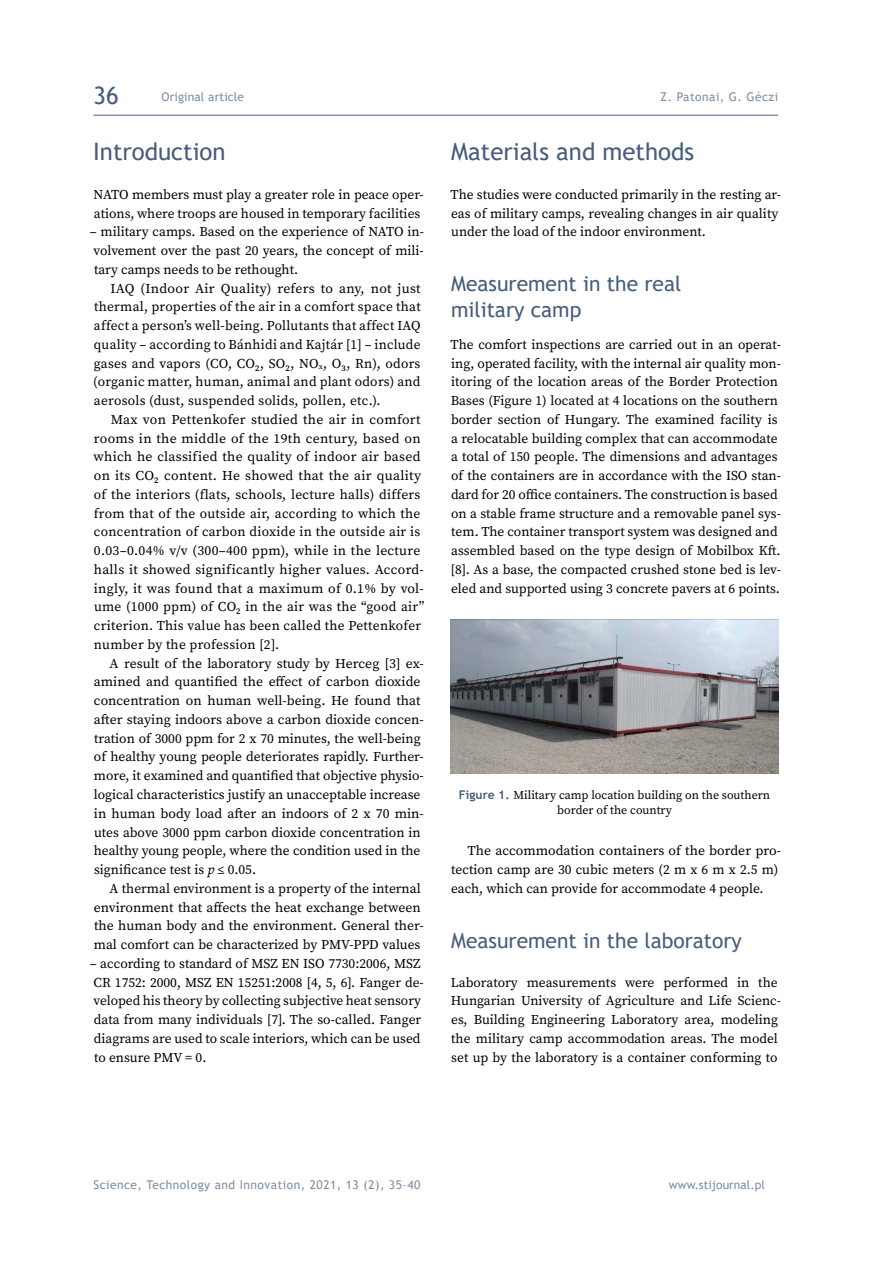
<style>
.page{position:relative;width:893px;height:1263px;background:#fff}
.page>*{position:absolute;margin:0;border:0;box-sizing:border-box;transform-origin:0 0}
.t1{font:24px "Trebuchet MS";color:#465e7c}
.t2{font:21px/25.2px "Trebuchet MS";color:#465e7c}
.t3{font:13.5px/18.8px "Source Serif Pro";color:#000}
.t4{font:13.5px/18.8px "Source Serif Pro";letter-spacing:.02em;color:#000}
.t5{font:12px/15px "Source Serif Pro";color:#000;text-align:center}
.t6{font:12px "Trebuchet MS";letter-spacing:.04em;color:#7d8ea3}
.t7{font:12px "Trebuchet MS";color:#7d8ea3}
.t8{font:12px "Trebuchet MS";letter-spacing:.01em;color:#7d8ea3}
.s1{font-style:italic}
.s2{font-family:"Trebuchet MS";font-weight:700;color:#465e7c}
</style>
<div class="page">
<hr style="left:94px;top:115px;width:684px;height:1px;background:#465e7c">
<img style="left:451px;top:619px;width:327px;height:154px">
<h1 class="t1" style="left:94px;top:80px;width:27px">36</h1>
<p class="t8" style="left:162px;top:89px;width:84px">Original article</p>
<p class="t6" style="left:661px;top:89px;width:119px">Z. Patonai, G. Géczi</p>
<h1 class="t1" style="left:93px;top:137px;width:134px">Introduction</h1>
<p class="t3" style="left:94px;top:185px;width:332px">NATO members must play a greater role in peace oper&shy;ations, where troops are housed in temporary facilities</p>
<p class="t3" style="left:90px;top:223px;width:336px;text-align:justify">– military camps. Based on the experience of NATO in&shy;volvement over the past 20 years, the concept of mili&shy;tary camps needs to be rethought.</p>
<p class="t3" style="left:93px;top:279px;width:329px;text-align:justify;text-indent:17px">IAQ (Indoor Air Quality) refers to any, not just thermal, properties of the air in a comfort space that affect a person’s well-being. Pollutants that affect IAQ quality – according to Bánhidi and Kajtár [1] – include gases and vapors (CO, CO₂, SO₂, NO<sub>x</sub>, O₃, Rn), odors (organic matter, human, animal and plant odors) and aerosols (dust, suspended solids, pollen, etc.).</p>
<p class="t4" style="left:94px;top:410px;width:332px;text-indent:17px">Max von Pettenkofer studied the air in comfort rooms in the middle of the 19th century, based on which he classified the quality of indoor air based on its CO₂ content. He showed that the air quality of the interiors (flats, schools, lecture halls) differs from that of the outside air, according to which the concentration of carbon dioxide in the outside air is 0.03–0.04% v/v (300–400 ppm), while in the lecture halls it showed significantly higher values. Accord&shy;ingly, it was found that a maximum of 0.1% by vol&shy;ume (1000 ppm) of CO₂ in the air was the “good air” criterion. This value has been called the Pettenkofer number by the profession [2].</p>
<p class="t3" style="left:94px;top:654px;width:332px;text-indent:16px">A result of the laboratory study by Herceg [3] ex&shy;amined and quantified the effect of carbon dioxide concentration on human well-being. He found that after staying indoors above a carbon dioxide concen&shy;tration of 3000 ppm for 2 x 70 minutes, the well-being of healthy young people deteriorates rapidly. Further&shy;more, it examined and quantified that objective physio&shy;logical characteristics justify an unacceptable increase in human body load after an indoors of 2 x 70 min&shy;utes above 3000 ppm carbon dioxide concentration in healthy young people, where the condition used in the significance test is <span class="s1">p</span> ≤ 0.05.</p>
<p class="t3" style="left:94px;top:879px;width:331px;text-indent:16px">A thermal environment is a property of the internal environment that affects the heat exchange between the human body and the environment. General ther&shy;mal comfort can be characterized by PMV-PPD values</p>
<p class="t3" style="left:90px;top:954px;width:336px">– according to standard of MSZ EN ISO 7730:2006, MSZ CR 1752: 2000, MSZ EN 15251:2008 [4, 5, 6]. Fanger de&shy;veloped his theory by collecting subjective heat sensory data from many individuals [7]. The so-called. Fanger diagrams are used to scale interiors, which can be used to ensure PMV = 0.</p>
<h1 class="t1" style="left:451px;top:137px;width:244px">Materials and methods</h1>
<p class="t3" style="left:451px;top:185px;width:332px">The studies were conducted primarily in the resting ar&shy;eas of military camps, revealing changes in air quality under the load of the indoor environment.</p>
<h2 class="t2" style="left:451px;top:271px;width:232px">Measurement in the real military camp</h2>
<p class="t3" style="left:451px;top:335px;width:332px">The comfort inspections are carried out in an operat&shy;ing, operated facility, with the internal air quality mon&shy;itoring of the location areas of the Border Protection Bases (Figure 1) located at 4 locations on the southern border section of Hungary. The examined facility is a relocatable building complex that can accommodate a total of 150 people. The dimensions and advantages of the containers are in accordance with the ISO stan&shy;dard for 20 office containers. The construction is based on a stable frame structure and a removable panel sys&shy;tem. The container transport system was designed and assembled based on the type design of Mobilbox Kft. [8]. As a base, the compacted crushed stone bed is lev&shy;eled and supported using 3 concrete pavers at 6 points.</p>
<p class="t5" style="left:459px;top:787px;width:313px"><span class="s2">Figure 1.</span> Military camp location building on the southern border of the country</p>
<p class="t3" style="left:451px;top:841px;width:331px;text-indent:16px">The accommodation containers of the border pro&shy;tection camp are 30 cubic meters (2 m x 6 m x 2.5 m) each, which can provide for accommodate 4 people.</p>
<h2 class="t2" style="left:451px;top:927px;width:292px">Measurement in the laboratory</h2>
<p class="t3" style="left:451px;top:973px;width:332px">Laboratory measurements were performed in the Hungarian University of Agriculture and Life Scienc&shy;es, Building Engineering Laboratory area, modeling the military camp accommodation areas. The model set up by the laboratory is a container conforming to</p>
<p class="t6" style="left:94px;top:1177px;width:328px">Science, Technology and Innovation, 2021, 13 (2), 35–40</p>
<p class="t7" style="left:669px;top:1177px;width:98px">www.stijournal.pl</p>
</div>
